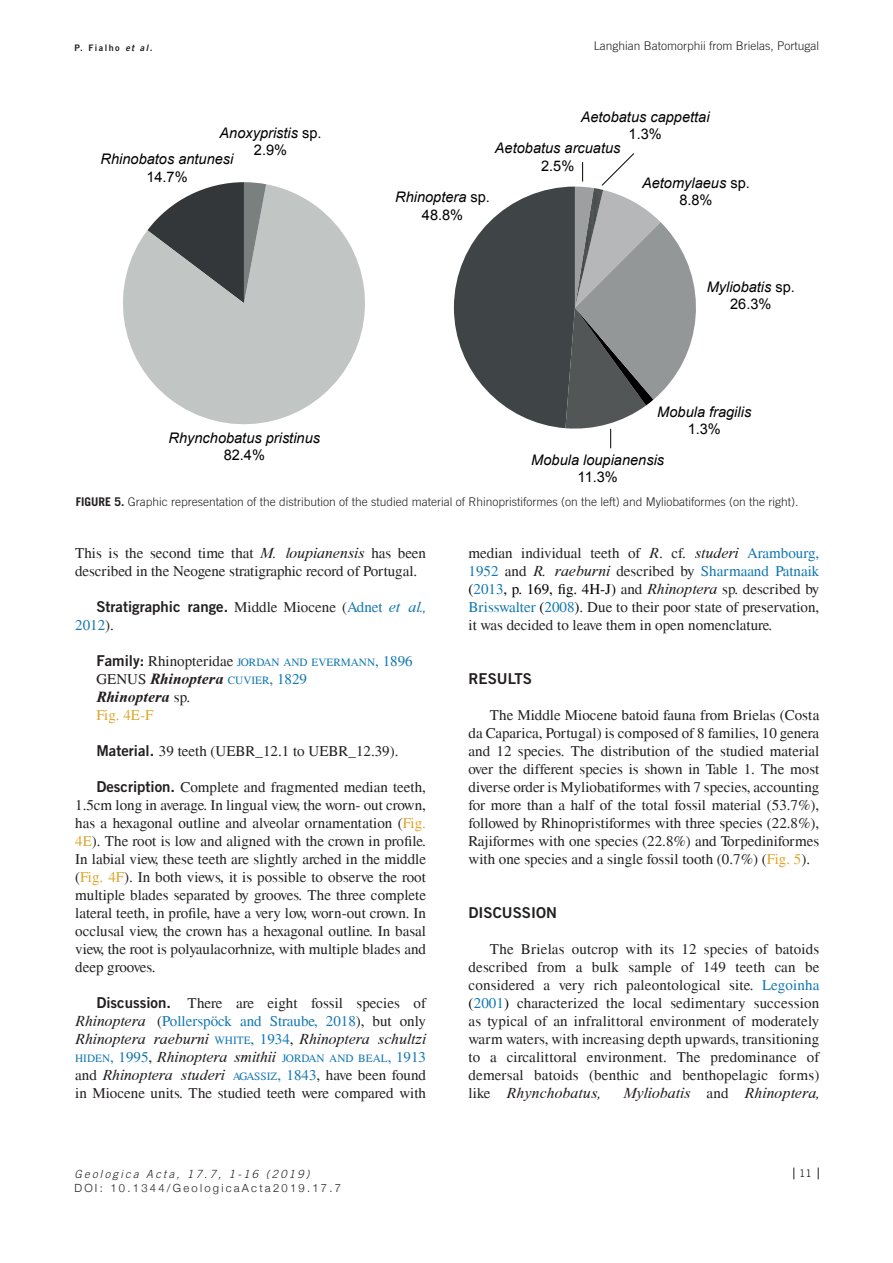
<style>
.page{position:relative;width:893px;height:1263px;background:#fff}
.page>*{position:absolute;margin:0;border:0;box-sizing:border-box;transform-origin:0 0}
.t1{font:15px/18px "Times S";color:#231f20;text-align:justify}
.t2{font:italic 15px/18px "Time";color:#231f20;text-align:justify}
.t3{font:15px/18px "Trade Gothic LT Std Bd 2";color:#231f20}
.t4{font:italic 700 15px "Time";color:#231f20}
.t5{font:15px "Times S";color:#dca72b}
.t6{font:italic 14.55px/17.5px "Arial";color:#000001;text-align:center}
.t7{font:300 12px "Trade Gothic LT Std";color:#231f20}
.t8{font:11.25px "Times S";color:#1277b1}
.t9{font:300 11.25px "Helvetica Neue";letter-spacing:.2em;color:#231f20}
.t10{font:italic 300 11.25px "Trade Gothic LT Std";letter-spacing:.2em;color:#231f20}
.t11{font:10.5px "Trade Gothic LT Std";color:#231f20}
.t12{font:9px "Trade Gothic LT Std Bd 2";letter-spacing:.16em;color:#231f20}
.s1{font-family:"Trade Gothic LT Std Bd 2 Obl"}
.s2{font-style:normal}
.s3{font-weight:700}
.s4{font-family:"Time";font-style:italic}
.s5{font-family:"Times S"}
.s6{font-family:"Times S";color:#1277b1}
.s7{font-family:"Time";font-style:italic;color:#1277b1}
.s8{font-family:"Trade Gothic LT Std Bd 2";font-size:15px;color:#231f20}
.s9{font-size:15px;color:#231f20}
.s10{font-size:15px}
.s11{font-family:"Times S";font-weight:400;font-style:normal}
.s12{font-family:"Times S";font-weight:400;font-style:normal;font-size:11.25px;color:#1277b1}
.s13{font-family:"Times S";font-weight:400;font-style:normal;color:#1277b1}
.s14{font-family:"Trade Gothic LT Std Bd 2"}
.s15{color:#dca72b}
.s16{font-family:"Trade Gothic LT Std Bd 2";font-style:normal}
.s17{font-family:"Times S";font-style:normal}
.s18{font-family:"Times S";font-style:normal;color:#1277b1}
.s19{font-family:"Times S";font-style:normal;font-size:11.25px;color:#1277b1}
.s20{font-family:"Time";font-style:italic;font-size:15px;color:#231f20}
.s21{font-size:11.25px;color:#1277b1}
.s22{color:#1277b1}
.s23{color:#000}
</style>
<div class="page">
<svg style="left:793px;top:1167px;width:1px;height:12px"></svg>
<svg style="left:818px;top:1167px;width:1px;height:12px"></svg>
<svg style="left:123px;top:184px;width:242px;height:241px;fill:#c1c5c3"></svg>
<svg style="left:147px;top:182px;width:119px;height:121px"></svg>
<img style="left:454px;top:187px;width:111px;height:241px">
<svg style="left:565px;top:153px;width:131px;height:295px"></svg>
<p class="t12" style="left:74px;top:42px;width:80px">P. Fialho <span class="s1">et al.</span></p>
<p class="t7" style="left:594px;top:39px;width:227px">Langhian Batomorphii from Brielas, Portugal</p>
<p class="t6" style="left:220px;top:124px;width:104px">Anoxypristis <span class="s2">sp.<br>2.9%</span></p>
<p class="t6" style="left:101px;top:151px;width:134px">Rhinobatos antunesi<br><span class="s2">14.7%</span></p>
<p class="t6" style="left:581px;top:108px;width:130px">Aetobatus cappettai<br><span class="s2">1.3%</span></p>
<p class="t6" style="left:642px;top:174px;width:109px">Aetomylaeus <span class="s2">sp.<br>8.8%</span></p>
<p class="t6" style="left:495px;top:140px;width:127px">Aetobatus arcuatus<br><span class="s2">2.5%</span></p>
<p class="t6" style="left:395px;top:188px;width:96px">Rhinoptera <span class="s2">sp.<br>48.8%</span></p>
<p class="t6" style="left:707px;top:278px;width:90px">Myliobatis <span class="s2">sp.<br>26.3%</span></p>
<p class="t6" style="left:657px;top:403px;width:95px">Mobula fragilis<br><span class="s2">1.3%</span></p>
<p class="t6" style="left:531px;top:451px;width:134px">Mobula loupianensis<br><span class="s2">11.3%</span></p>
<p class="t7" style="left:76px;top:495px;width:724px"><span class="s3">FIGURE 5.</span> Graphic representation of the distribution of the studied material of Rhinopristiformes (on the left) and Myliobatiformes (on the right).</p>
<p class="t6" style="left:169px;top:429px;width:153px">Rhynchobatus pristinus<br><span class="s2">82.4%</span></p>
<p class="t1" style="left:75px;top:544px;width:352px">This is the second time that <span class="s4">M. loupianensis</span> has been described in the Neogene stratigraphic record of Portugal.</p>
<p class="t3" style="left:75px;top:597px;width:352px;text-indent:21px">Stratigraphic range. <span class="s5">Middle Miocene (</span><span class="s6">Adnet</span> <span class="s7">et al.,<br></span><span class="s6">2012</span><span class="s5">).</span></p>
<p class="t8" style="left:96px;top:656px;width:318px"><span class="s8">Family:</span> <span class="s9">Rhinopteridae</span> JORDAN AND EVERMANN<span class="s10">, 1896</span></p>
<p class="t4" style="left:96px;top:671px;width:212px"><span class="s11">GENUS</span> Rhinoptera <span class="s12">CUVIER</span><span class="s13">, 1829</span></p>
<p class="t4" style="left:96px;top:689px;width:95px">Rhinoptera <span class="s11">sp.</span></p>
<p class="t5" style="left:96px;top:706px;width:58px">Fig. 4E-F</p>
<p class="t1" style="left:96px;top:742px;width:304px"><span class="s14">Material.</span> 39 teeth (UEBR_12.1 to UEBR_12.39).</p>
<p class="t1" style="left:75px;top:778px;width:352px;text-indent:21px"><span class="s14">Description.</span> Complete and fragmented median teeth, 1.5cm long in average. In lingual view, the worn- out crown, has a hexagonal outline and alveolar ornamentation (<span class="s15">Fig.<br>4E</span>). The root is low and aligned with the crown in profile.<br>In labial view, these teeth are slightly arched in the middle (<span class="s15">Fig. 4F</span>). In both views, it is possible to observe the root multiple blades separated by grooves. The three complete lateral teeth, in profile, have a very low, worn-out crown. In occlusal view, the crown has a hexagonal outline. In basal view, the root is polyaulacorhnize, with multiple blades and deep grooves.</p>
<p class="t2" style="left:75px;top:994px;width:352px;text-indent:21px"><span class="s16">Discussion.</span> <span class="s17">There are eight fossil species of </span>Rhinoptera <span class="s17">(</span><span class="s18">Pollerspöck and Straube, 2018</span><span class="s17">), but only </span>Rhinoptera raeburni <span class="s19">WHITE</span><span class="s18">, 1934</span><span class="s17">,</span> Rhinoptera schultzi</p>
<p class="t8" style="left:75px;top:1052px;width:352px">HIDEN<span class="s10">, 1995</span><span class="s9">,</span> <span class="s20">Rhinoptera smithii</span> JORDAN AND BEAL<span class="s10">, 1913</span></p>
<p class="t1" style="left:75px;top:1066px;width:352px">and <span class="s4">Rhinoptera studeri</span> <span class="s21">AGASSIZ</span><span class="s22">, 1843</span>, have been found in Miocene units. The studied teeth were compared with</p>
<p class="t10" style="left:74px;top:1167px;width:237px">Geologica Acta, 17.7, 1-16 (2019)</p>
<p class="t9" style="left:74px;top:1181px;width:268px">DOI: 10.1344/GeologicaActa2019.17.7</p>
<p class="t1" style="left:468px;top:544px;width:352px">median individual teeth of <span class="s4">R</span>. cf. <span class="s4">studeri</span> <span class="s22">Arambourg, 1952</span> and <span class="s4">R. raeburni</span> described by <span class="s22">Sharmaand Patnaik </span><span class="s23">(</span><span class="s22">2013</span><span class="s23">, p. 169, fig. 4H-J)</span> and <span class="s4">Rhinoptera</span> sp. described by <span class="s22">Brisswalter</span> <span class="s23">(</span><span class="s22">2008</span><span class="s23">)</span>. Due to their poor state of preservation, it was decided to leave them in open nomenclature.</p>
<p class="t3" style="left:468px;top:669px;width:65px">RESULTS</p>
<p class="t1" style="left:468px;top:706px;width:352px;text-indent:21px">The Middle Miocene batoid fauna from Brielas (Costa da Caparica, Portugal) is composed of 8 families, 10 genera and 12 species. The distribution of the studied material over the different species is shown in Table 1. The most diverse order is Myliobatiformes with 7 species, accounting for more than a half of the total fossil material (53.7%), followed by Rhinopristiformes with three species (22.8%), Rajiformes with one species (22.8%) and Torpediniformes with one species and a single fossil tooth (0.7%) (<span class="s15">Fig. 5</span>).</p>
<p class="t3" style="left:468px;top:903px;width:90px">DISCUSSION</p>
<p class="t1" style="left:468px;top:940px;width:352px;text-indent:21px">The Brielas outcrop with its 12 species of batoids described from a bulk sample of 149 teeth can be considered a very rich paleontological site. <span class="s22">Legoinha </span><span class="s23">(</span><span class="s22">2001</span><span class="s23">)</span> characterized the local sedimentary succession as typical of an infralittoral environment of moderately warm waters, with increasing depth upwards, transitioning to a circalittoral environment. The predominance of demersal batoids (benthic and benthopelagic forms) like <span class="s4">Rhynchobatus,</span></p>
<p class="t2" style="left:623px;top:1084px;width:197px">Myliobatis <span class="s17">and</span> Rhinoptera,</p>
<p class="t11" style="left:799px;top:1167px;width:14px">11</p>
</div>
